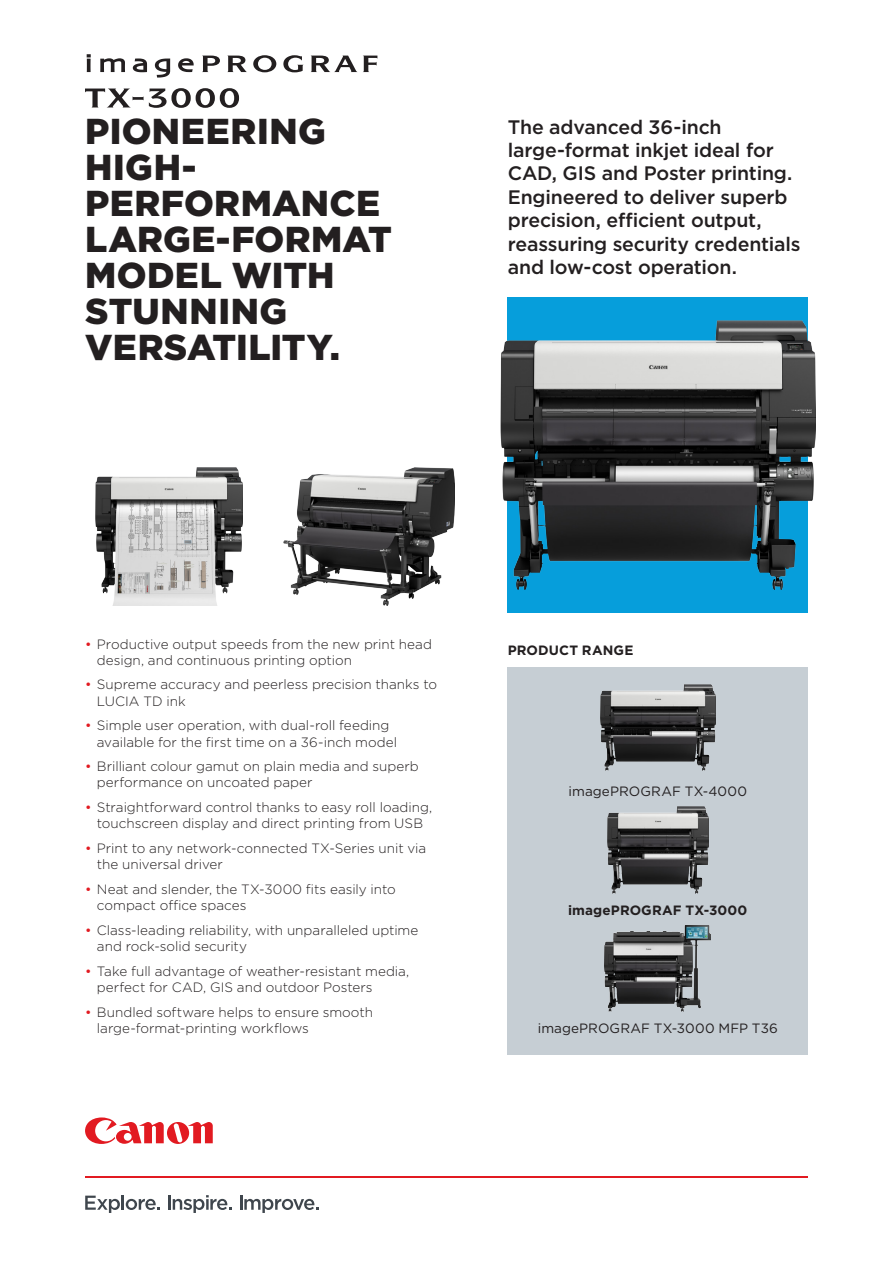
<style>
.page{position:relative;width:893px;height:1263px;background:#fff}
.page>*{position:absolute;margin:0;border:0;box-sizing:border-box;transform-origin:0 0}
.COVER_HEADER_LARGE{font:900 36px/36px "Gotham";letter-spacing:.01em;color:#231f20}
.INTRO{font:500 19.5px/23.4px "Gotham";letter-spacing:-.01em;color:#231f20}
.t1{font:300 13.5px/16.2px "Gotham";color:#231f20}
.BODY{font:13.5px "Gotham";letter-spacing:.005em;color:#231f20}
.BODY-2{font:700 13.5px "Gotham";letter-spacing:.005em;color:#231f20}
.SUBHEAD{font:700 13.5px "Gotham";letter-spacing:.01em;color:#231f20}
.s1{font-weight:400;color:#e21a21}
</style>
<div class="page">
<div style="left:508px;top:297px;width:300px;height:316px;background:#069edb"></div>
<svg style="left:85px;top:1117px;width:146px;height:96px"></svg>
<svg style="left:240px;top:1195px;width:79px;height:18px"></svg>
<hr style="left:85px;top:1176px;width:723px;height:2px;background:#e21a21">
<img style="left:500px;top:320px;width:315px;height:270px">
<img style="left:283px;top:467px;width:171px;height:138px">
<img style="left:95px;top:467px;width:147px;height:138px">
<div style="left:508px;top:667px;width:300px;height:387px;background:#c6ced4"></div>
<img style="left:605px;top:925px;width:106px;height:86px">
<img style="left:607px;top:807px;width:101px;height:86px">
<img style="left:600px;top:684px;width:116px;height:86px">
<svg style="left:202px;top:56px;width:18px;height:16px"></svg>
<svg style="left:227px;top:56px;width:20px;height:16px"></svg>
<svg style="left:253px;top:55px;width:23px;height:17px"></svg>
<svg style="left:283px;top:55px;width:21px;height:17px"></svg>
<svg style="left:311px;top:56px;width:66px;height:16px"></svg>
<svg style="left:87px;top:54px;width:4px;height:18px"></svg>
<svg style="left:100px;top:58px;width:25px;height:14px"></svg>
<svg style="left:133px;top:58px;width:14px;height:14px"></svg>
<svg style="left:155px;top:59px;width:15px;height:19px"></svg>
<svg style="left:178px;top:58px;width:16px;height:14px"></svg>
<svg style="left:85px;top:88px;width:154px;height:20px"></svg>
<p class="COVER_HEADER_LARGE" style="left:85px;top:113px;width:308px">PIONEERING<br>HIGH-<br>PERFORMANCE<br>LARGE-FORMAT<br>MODEL WITH<br>STUNNING<br>VERSATILITY.</p>
<p class="INTRO" style="left:508px;top:115px;width:294px">The advanced 36-inch large-format inkjet ideal for<br>CAD, GIS and Poster printing.<br>Engineered to deliver superb precision, efficient output, reassuring security credentials and low-cost operation.</p>
<p class="t1" style="left:97px;top:635px;width:337px;text-indent:-12px"><span class="s1">•</span> Productive output speeds from the new print head design, and continuous printing option</p>
<p class="t1" style="left:97px;top:676px;width:342px;text-indent:-12px"><span class="s1">•</span> Supreme accuracy and peerless precision thanks to<br>LUCIA TD ink</p>
<p class="t1" style="left:97px;top:717px;width:302px;text-indent:-12px"><span class="s1">•</span> Simple user operation, with dual-roll feeding available for the first time on a 36-inch model</p>
<p class="t1" style="left:97px;top:758px;width:323px;text-indent:-12px"><span class="s1">•</span> Brilliant colour gamut on plain media and superb performance on uncoated paper</p>
<p class="t1" style="left:85px;top:799px;width:349px;text-align:center"><span class="s1">•</span> Straightforward control thanks to easy roll loading, touchscreen display and direct printing from USB</p>
<p class="t1" style="left:97px;top:840px;width:331px;text-indent:-12px"><span class="s1">•</span> Print to any network-connected TX-Series unit via the universal driver</p>
<p class="t1" style="left:97px;top:881px;width:300px;text-indent:-12px"><span class="s1">•</span> Neat and slender, the TX-3000 fits easily into compact office spaces</p>
<p class="t1" style="left:97px;top:922px;width:323px;text-indent:-12px"><span class="s1">•</span> Class-leading reliability, with unparalleled uptime and rock-solid security</p>
<p class="t1" style="left:97px;top:962px;width:314px;text-indent:-12px"><span class="s1">•</span> Take full advantage of weather-resistant media, perfect for CAD, GIS and outdoor Posters</p>
<p class="t1" style="left:97px;top:1003px;width:278px;text-indent:-12px"><span class="s1">•</span> Bundled software helps to ensure smooth large-format-printing workflows</p>
<p class="SUBHEAD" style="left:508px;top:641px;width:127px">PRODUCT RANGE</p>
<p class="BODY" style="left:569px;top:783px;width:180px">imagePROGRAF TX-4000</p>
<p class="BODY-2" style="left:568px;top:901px;width:181px">imagePROGRAF TX-3000</p>
<p class="BODY" style="left:538px;top:1019px;width:241px">imagePROGRAF TX-3000 MFP T36</p>
</div>
